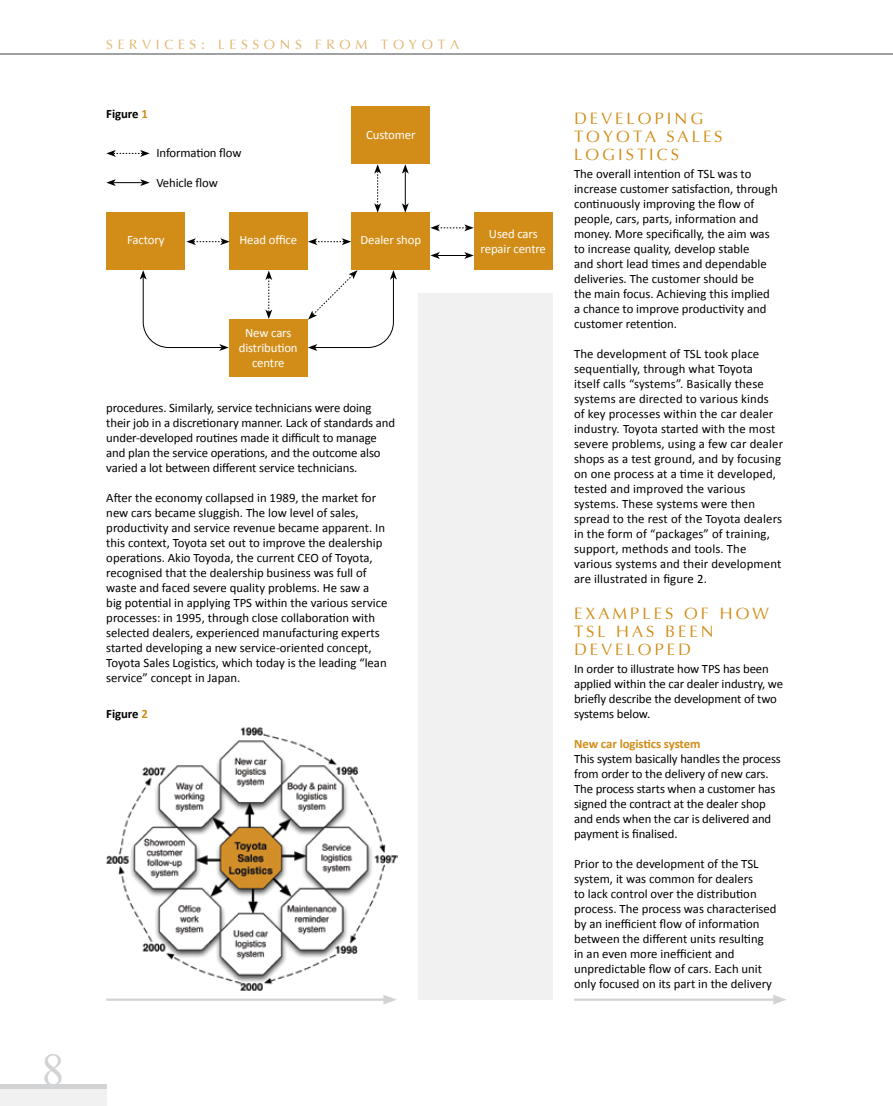
<style>
.page{position:relative;width:893px;height:1106px;background:#fff}
.page>*{position:absolute;margin:0;border:0;box-sizing:border-box;transform-origin:0 0}
.t1{font:45px "Times New Roman";color:#d1d3d4}
.t2{font:16.5px/18px "Opulent";letter-spacing:.185em;color:#d18d17}
.t3{font:13.5px "Opulent";color:#e3b46e}
.t4{font:12.75px/15px "Calibri";color:#000}
.t5{font:12.75px/15px "Calibri";letter-spacing:-.01em;color:#fff;text-align:center}
.t6{font:700 12.75px "Calibri";letter-spacing:-.005em;color:#d18d17}
.t7{font:700 12.75px "Calibri";letter-spacing:-.005em;color:#000}
.s1{color:#d18d17}
</style>
<div class="page">
<div style="left:0;top:1086px;width:106px;height:20px;background:#f1f1f2"></div>
<hr style="left:0;top:1084px;width:106px;height:4px;background:#d1d3d4">
<hr style="left:106px;top:998px;width:282px;height:2px;background:#d1d3d4">
<svg style="left:383px;top:995px;width:14px;height:9px"></svg>
<hr style="left:574px;top:998px;width:203px;height:2px;background:#d1d3d4">
<svg style="left:773px;top:995px;width:13px;height:9px"></svg>
<hr style="left:0;top:53px;width:893px;height:2px;background:#808285">
<div style="left:418px;top:293px;width:135px;height:706px;background:#f1f1f2"></div>
<div style="left:106px;top:213px;width:79px;height:57px;background:#d18d17"></div>
<div style="left:229px;top:213px;width:79px;height:57px;background:#d18d17"></div>
<div style="left:351px;top:213px;width:79px;height:57px;background:#d18d17"></div>
<div style="left:474px;top:213px;width:79px;height:57px;background:#d18d17"></div>
<svg style="left:308px;top:238px;width:43px;height:7px"></svg>
<svg style="left:186px;top:238px;width:44px;height:7px"></svg>
<svg style="left:430px;top:224px;width:44px;height:7px"></svg>
<hr style="left:437px;top:255px;width:30px;height:1px;background:#000">
<svg style="left:430px;top:252px;width:10px;height:7px"></svg>
<svg style="left:464px;top:252px;width:10px;height:7px"></svg>
<svg style="left:374px;top:164px;width:7px;height:49px"></svg>
<hr style="left:405px;top:171px;width:1px;height:35px;background:#000">
<svg style="left:402px;top:203px;width:7px;height:10px"></svg>
<svg style="left:402px;top:164px;width:7px;height:10px"></svg>
<div style="left:351px;top:106px;width:79px;height:58px;background:#d18d17"></div>
<div style="left:229px;top:319px;width:79px;height:57px;background:#d18d17"></div>
<svg style="left:265px;top:270px;width:7px;height:49px"></svg>
<svg style="left:140px;top:270px;width:89px;height:81px"></svg>
<svg style="left:308px;top:270px;width:89px;height:81px"></svg>
<svg style="left:106px;top:150px;width:44px;height:7px"></svg>
<hr style="left:113px;top:182px;width:30px;height:1px;background:#000">
<svg style="left:106px;top:179px;width:10px;height:7px"></svg>
<svg style="left:140px;top:179px;width:10px;height:7px"></svg>
<img style="left:106px;top:727px;width:292px;height:264px">
<h1 class="t1" style="left:42px;top:1039px;width:24px">8</h1>
<p class="t3" style="left:106px;top:36px;width:24px">S ERVICES</p>
<p class="t3" style="left:201px;top:36px;width:30px">: LESSONS</p>
<p class="t3" style="left:315px;top:36px;width:14px">FROM</p>
<p class="t3" style="left:381px;top:36px;width:27px">T OYOT</p>
<p class="t3" style="left:450px;top:36px;width:11px">A</p>
<p class="t7" style="left:106px;top:105px;width:43px">Figure <span class="s1">1</span></p>
<p class="t4" style="left:156px;top:144px;width:87px">Information flow</p>
<p class="t4" style="left:156px;top:174px;width:63px">Vehicle flow</p>
<p class="t5" style="left:366px;top:126px;width:51px">Customer</p>
<p class="t5" style="left:127px;top:231px;width:39px">Factory</p>
<p class="t5" style="left:239px;top:231px;width:59px">Head office</p>
<p class="t5" style="left:360px;top:231px;width:62px">Dealer shop</p>
<p class="t5" style="left:481px;top:225px;width:67px">Used cars repair centre</p>
<p class="t5" style="left:239px;top:324px;width:60px">New cars distribution centre</p>
<p class="t4" style="left:106px;top:399px;width:290px">procedures. Similarly, service technicians were doing their job in a discretionary manner. Lack of standards and under-developed routines made it difficult to manage and plan the service operations, and the outcome also varied a lot between different service technicians.</p>
<p class="t4" style="left:106px;top:489px;width:283px">After the economy collapsed in 1989, the market for new cars became sluggish. The low level of sales, productivity and service revenue became apparent. In this context, Toyota set out to improve the dealership operations. Akio Toyoda, the current CEO of Toyota, recognised that the dealership business was full of waste and faced severe quality problems. He saw a big potential in applying TPS within the various service processes: in 1995, through close collaboration with selected dealers, experienced manufacturing experts started developing a new service-oriented concept, Toyota Sales Logistics, which today is the leading “lean service” concept in Japan.</p>
<p class="t7" style="left:106px;top:705px;width:43px">Figure <span class="s1">2</span></p>
<p class="t2" style="left:574px;top:109px;width:30px">DEVELOPING<br>TOYOT</p>
<p class="t2" style="left:645px;top:127px;width:57px">A SALES</p>
<p class="t2" style="left:574px;top:145px;width:24px">LOGISTICS</p>
<p class="t4" style="left:574px;top:165px;width:205px">The overall intention of TSL was to increase customer satisfaction, through continuously improving the flow of people, cars, parts, information and money. More specifically, the aim was to increase quality, develop stable<br>and short lead times and dependable deliveries. The customer should be<br>the main focus. Achieving this implied a chance to improve productivity and customer retention.</p>
<p class="t4" style="left:574px;top:345px;width:211px">The development of TSL took place sequentially, through what Toyota<br>itself calls “systems”. Basically these systems are directed to various kinds<br>of key processes within the car dealer industry. Toyota started with the most severe problems, using a few car dealer shops as a test ground, and by focusing on one process at a time it developed, tested and improved the various systems. These systems were then spread to the rest of the Toyota dealers in the form of “packages” of training, support, methods and tools. The various systems and their development are illustrated in figure 2.</p>
<p class="t2" style="left:574px;top:604px;width:52px">EXAMPLES</p>
<p class="t2" style="left:684px;top:604px;width:13px">OF</p>
<p class="t2" style="left:720px;top:604px;width:17px">HOW</p>
<p class="t2" style="left:574px;top:622px;width:104px">TSL H AS BEEN<br>DEVELOPED</p>
<p class="t4" style="left:574px;top:660px;width:211px">In order to illustrate how TPS has been applied within the car dealer industry, we briefly describe the development of two systems below.</p>
<p class="t6" style="left:574px;top:735px;width:128px">New car logistics system</p>
<p class="t4" style="left:574px;top:750px;width:208px">This system basically handles the process from order to the delivery of new cars.<br>The process starts when a customer has signed the contract at the dealer shop and ends when the car is delivered and payment is finalised.</p>
<p class="t4" style="left:574px;top:855px;width:204px">Prior to the development of the TSL system, it was common for dealers<br>to lack control over the distribution process. The process was characterised by an inefficient flow of information between the different units resulting<br>in an even more inefficient and unpredictable flow of cars. Each unit only focused on its part in the delivery</p>
</div>
